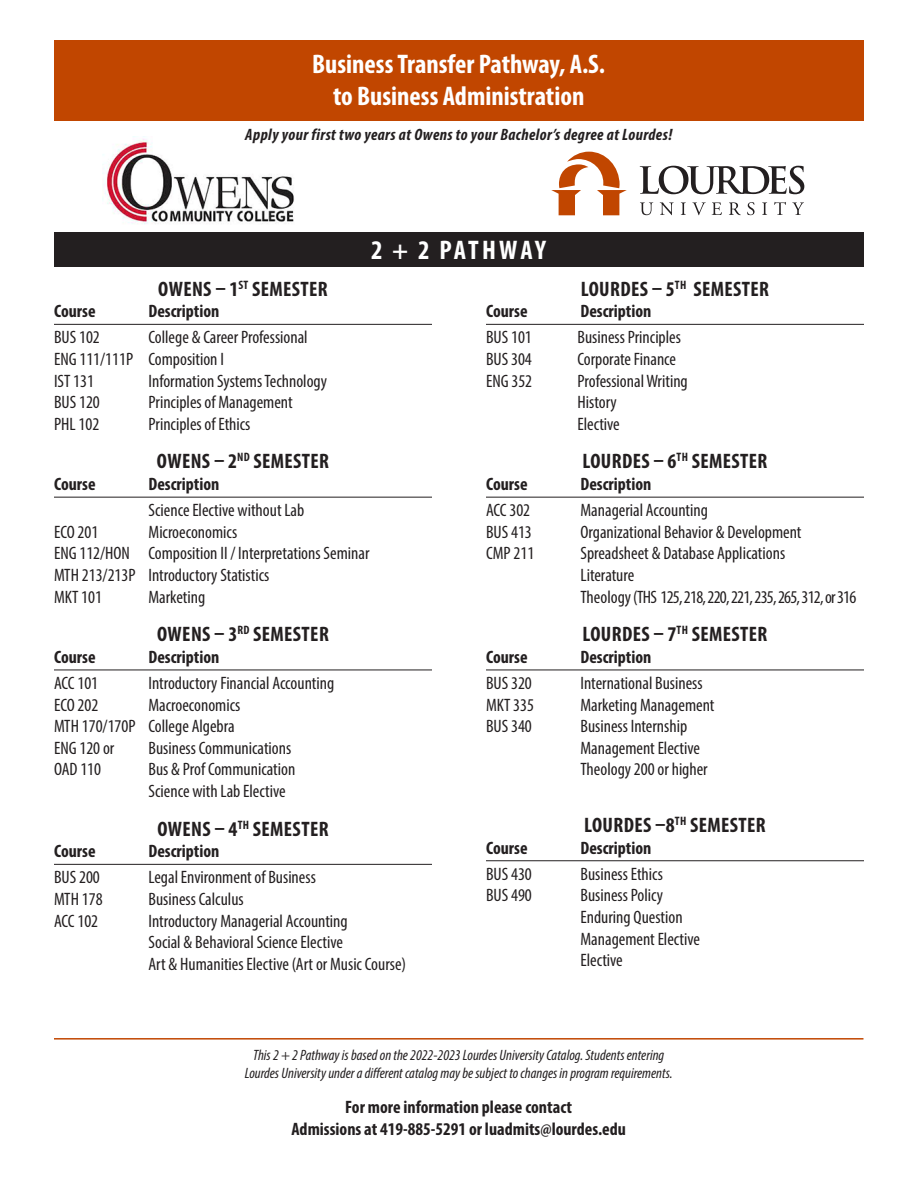
<style>
.page{position:relative;width:918px;height:1188px;background:#fff}
.page>*{position:absolute;margin:0;border:0;box-sizing:border-box;transform-origin:0 0}
.t1{font:700 condensed 27px "Myriad Pro";color:#fff}
.t2{font:700 condensed 27px "Myriad Pro";letter-spacing:.1em;color:#fff}
.t3{font:700 condensed 21px "Myriad Pro";letter-spacing:.02em;color:#231f20}
.t4{font:condensed 18px/21.6px "Myriad Pro";color:#231f20}
.t5{font:700 condensed 18px "Myriad Pro";color:#231f20}
.t6{font:italic 700 condensed 16.5px "Myriad Pro";letter-spacing:.025em;color:#231f20}
.t7{font:italic condensed 15px "Myriad Pro";color:#231f20}
</style>
<div class="page">
<img style="left:102px;top:139px;width:192px;height:86px">
<svg style="left:640px;top:166px;width:164px;height:28px"></svg>
<svg style="left:640px;top:202px;width:13px;height:13px"></svg>
<svg style="left:660px;top:202px;width:14px;height:13px"></svg>
<svg style="left:681px;top:202px;width:5px;height:13px"></svg>
<svg style="left:692px;top:202px;width:14px;height:13px"></svg>
<svg style="left:712px;top:202px;width:10px;height:13px"></svg>
<svg style="left:729px;top:202px;width:12px;height:13px"></svg>
<svg style="left:747px;top:202px;width:8px;height:13px"></svg>
<svg style="left:762px;top:202px;width:5px;height:13px"></svg>
<svg style="left:774px;top:202px;width:12px;height:13px"></svg>
<svg style="left:792px;top:202px;width:12px;height:13px"></svg>
<svg style="left:551px;top:152px;width:76px;height:63px"></svg>
<div style="left:54px;top:40px;width:810px;height:81px;background:#c14600"></div>
<hr style="left:54px;top:324px;width:378px;height:1px;background:#231f20">
<hr style="left:54px;top:497px;width:378px;height:1px;background:#231f20">
<hr style="left:54px;top:670px;width:378px;height:1px;background:#231f20">
<hr style="left:54px;top:864px;width:378px;height:1px;background:#231f20">
<hr style="left:486px;top:324px;width:378px;height:1px;background:#231f20">
<hr style="left:486px;top:497px;width:378px;height:1px;background:#231f20">
<hr style="left:486px;top:670px;width:378px;height:1px;background:#231f20">
<hr style="left:486px;top:860px;width:378px;height:1px;background:#231f20">
<div style="left:54px;top:232px;width:809px;height:35px;background:#231f20"></div>
<hr style="left:54px;top:1038px;width:809px;height:2px;background:#c14600">
<p class="t1" style="left:312px;top:47px;width:295px">Business Transfer Pathway, A.S.</p>
<p class="t1" style="left:333px;top:79px;width:253px">to Business Administration</p>
<p class="t6" style="left:245px;top:124px;width:429px">Apply your first two years at Owens to your Bachelor’s degree at Lourdes!</p>
<p class="t3" style="left:158px;top:276px;width:171px">OWENS – 1<sup>ST</sup> SEMESTER</p>
<p class="t2" style="left:371px;top:233px;width:177px">2 + 2 PATHWAY</p>
<p class="t3" style="left:581px;top:276px;width:190px">LOURDES – 5<sup>TH</sup> SEMESTER</p>
<p class="t5" style="left:54px;top:300px;width:43px">Course</p>
<p class="t5" style="left:148px;top:300px;width:72px">Description</p>
<p class="t4" style="left:54px;top:326px;width:47px">BUS 102</p>
<p class="t4" style="left:54px;top:326px;width:255px;text-indent:94px">College &amp; Career Professional<br>ENG 111/111P Composition I<br>IST 131</p>
<p class="t4" style="left:148px;top:370px;width:180px">Information Systems Technology</p>
<p class="t4" style="left:54px;top:391px;width:47px">BUS 120</p>
<p class="t4" style="left:148px;top:391px;width:146px">Principles of Management</p>
<p class="t4" style="left:54px;top:413px;width:47px">PHL 102</p>
<p class="t4" style="left:148px;top:413px;width:104px">Principles of Ethics</p>
<p class="t3" style="left:157px;top:448px;width:174px">OWENS – 2<sup>ND</sup> SEMESTER</p>
<p class="t5" style="left:54px;top:473px;width:43px">Course</p>
<p class="t5" style="left:148px;top:473px;width:72px">Description</p>
<p class="t4" style="left:148px;top:499px;width:157px">Science Elective without Lab</p>
<p class="t4" style="left:54px;top:521px;width:46px">ECO 201</p>
<p class="t4" style="left:54px;top:521px;width:317px;text-indent:94px">Microeconomics<br>ENG 112/HON Composition II / Interpretations Seminar<br>MTH 213/213P Introductory Statistics<br>MKT 101</p>
<p class="t4" style="left:148px;top:586px;width:58px">Marketing</p>
<p class="t3" style="left:157px;top:621px;width:173px">OWENS – 3<sup>RD</sup> SEMESTER</p>
<p class="t5" style="left:54px;top:646px;width:43px">Course</p>
<p class="t5" style="left:148px;top:646px;width:72px">Description</p>
<p class="t4" style="left:54px;top:672px;width:46px">ACC 101</p>
<p class="t4" style="left:148px;top:672px;width:187px">Introductory Financial Accounting</p>
<p class="t4" style="left:54px;top:694px;width:46px">ECO 202</p>
<p class="t4" style="left:54px;top:694px;width:188px;text-indent:94px">Macroeconomics<br>MTH 170/170P College Algebra</p>
<p class="t4" style="left:54px;top:737px;width:62px">ENG 120 or</p>
<p class="t4" style="left:148px;top:737px;width:144px">Business Communications</p>
<p class="t4" style="left:54px;top:758px;width:49px">OAD 110</p>
<p class="t4" style="left:148px;top:758px;width:148px">Bus &amp; Prof Communication<br>Science with Lab Elective</p>
<p class="t3" style="left:157px;top:816px;width:173px">OWENS – 4<sup>TH</sup> SEMESTER</p>
<p class="t5" style="left:54px;top:840px;width:43px">Course</p>
<p class="t5" style="left:148px;top:840px;width:72px">Description</p>
<p class="t4" style="left:54px;top:866px;width:47px">BUS 200</p>
<p class="t4" style="left:148px;top:866px;width:169px">Legal Environment of Business</p>
<p class="t4" style="left:54px;top:888px;width:50px">MTH 178</p>
<p class="t4" style="left:148px;top:888px;width:97px">Business Calculus</p>
<p class="t4" style="left:54px;top:910px;width:46px">ACC 102</p>
<p class="t4" style="left:148px;top:910px;width:259px">Introductory Managerial Accounting<br>Social &amp; Behavioral Science Elective<br>Art &amp; Humanities Elective (Art or Music Course)</p>
<p class="t5" style="left:486px;top:300px;width:43px">Course</p>
<p class="t5" style="left:580px;top:300px;width:72px">Description</p>
<p class="t4" style="left:486px;top:326px;width:47px">BUS 101</p>
<p class="t4" style="left:577px;top:326px;width:105px">Business Principles</p>
<p class="t4" style="left:486px;top:348px;width:47px">BUS 304</p>
<p class="t4" style="left:577px;top:348px;width:100px">Corporate Finance</p>
<p class="t4" style="left:486px;top:370px;width:48px">ENG 352</p>
<p class="t4" style="left:577px;top:370px;width:112px">Professional Writing</p>
<p class="t4" style="left:577px;top:391px;width:41px">History</p>
<p class="t4" style="left:577px;top:413px;width:44px">Elective</p>
<p class="t3" style="left:583px;top:448px;width:186px">LOURDES – 6<sup>TH</sup> SEMESTER</p>
<p class="t5" style="left:486px;top:473px;width:43px">Course</p>
<p class="t5" style="left:580px;top:473px;width:72px">Description</p>
<p class="t4" style="left:486px;top:499px;width:46px">ACC 302</p>
<p class="t4" style="left:580px;top:499px;width:129px">Managerial Accounting</p>
<p class="t4" style="left:486px;top:521px;width:47px">BUS 413</p>
<p class="t4" style="left:580px;top:521px;width:223px">Organizational Behavior &amp; Development</p>
<p class="t4" style="left:486px;top:542px;width:50px">CMP 211</p>
<p class="t4" style="left:580px;top:542px;width:277px">Spreadsheet &amp; Database Applications<br>Literature<br>Theology (THS 125, 218, 220, 221, 235, 265, 312, or 316</p>
<p class="t3" style="left:583px;top:621px;width:186px">LOURDES – 7<sup>TH</sup> SEMESTER</p>
<p class="t5" style="left:486px;top:646px;width:43px">Course</p>
<p class="t5" style="left:580px;top:646px;width:72px">Description</p>
<p class="t4" style="left:486px;top:672px;width:47px">BUS 320</p>
<p class="t4" style="left:580px;top:672px;width:124px">International Business</p>
<p class="t4" style="left:486px;top:694px;width:50px">MKT 335</p>
<p class="t4" style="left:580px;top:694px;width:135px">Marketing Management</p>
<p class="t4" style="left:486px;top:715px;width:47px">BUS 340</p>
<p class="t4" style="left:580px;top:715px;width:108px">Business Internship</p>
<p class="t4" style="left:580px;top:737px;width:121px">Management Elective</p>
<p class="t4" style="left:580px;top:758px;width:129px">Theology 200 or higher</p>
<p class="t3" style="left:584px;top:812px;width:183px">LOURDES –8<sup>TH</sup> SEMESTER</p>
<p class="t5" style="left:486px;top:836px;width:43px">Course</p>
<p class="t5" style="left:580px;top:836px;width:72px">Description</p>
<p class="t4" style="left:486px;top:863px;width:47px">BUS 430</p>
<p class="t4" style="left:580px;top:863px;width:84px">Business Ethics</p>
<p class="t4" style="left:486px;top:884px;width:47px">BUS 490</p>
<p class="t4" style="left:580px;top:884px;width:84px">Business Policy</p>
<p class="t4" style="left:580px;top:906px;width:104px">Enduring Question</p>
<p class="t4" style="left:580px;top:928px;width:121px">Management Elective</p>
<p class="t4" style="left:580px;top:949px;width:44px">Elective</p>
<p class="t7" style="left:253px;top:1046px;width:413px">This 2 + 2 Pathway is based on the 2022-2023 Lourdes University Catalog. Students entering</p>
<p class="t7" style="left:245px;top:1064px;width:429px">Lourdes University under a different catalog may be subject to changes in program requirements.</p>
<p class="t5" style="left:345px;top:1096px;width:228px">For more information please contact</p>
<p class="t5" style="left:292px;top:1117px;width:336px">Admissions at 419-885-5291 or luadmits@lourdes.edu</p>
</div>
